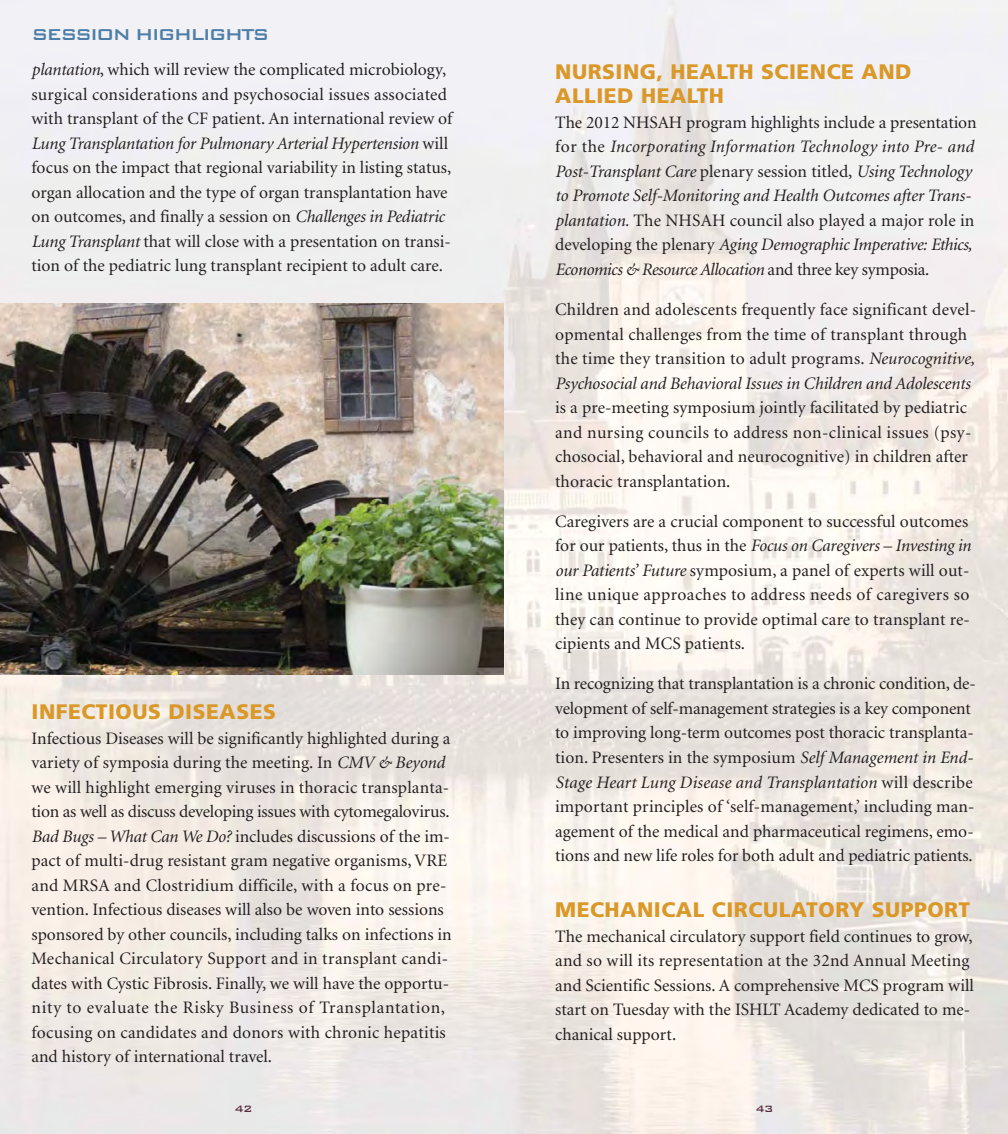
<style>
.page{position:relative;width:1008px;height:1134px;background:#fff}
.page>*{position:absolute;margin:0;border:0;box-sizing:border-box;transform-origin:0 0}
.t1{font:900 21px/24.5px "Frutiger";letter-spacing:.025em;color:#da9829}
.t2{font:500 21px "Bank Gothic BT";letter-spacing:-.095em;color:#4c7ea7}
.t3{font:17.5px/24.5px "Minion";color:#231f20}
.t4{font:italic 17.5px/24.5px "Minion";letter-spacing:-.01em;color:#231f20}
.t5{font:500 12.25px "Bank Gothic BT";color:#572e42}
.s1{font-style:italic}
.s2{font-style:normal}
</style>
<div class="page">
<img style="left:0;top:0;width:1008px;height:1134px">
<img style="left:0;top:303px;width:504px;height:371px">
<p class="t2" style="left:32px;top:21px;width:240px">SESSION HIGHLIGHTS</p>
<p class="t3" style="left:32px;top:59px;width:422px"><span class="s1">plantation</span>, which will review the complicated micro biology, surgical considerations and psychosocial issues associated with transplant of the CF patient. An international review of <span class="s1">Lung Transplantation for Pulmonary Arterial Hypertension</span> will focus on the impact that regional variability in listing status, organ allocation and the type of organ transplantation have on outcomes, and finally a session on <span class="s1">Challenges in Pediatric Lung Transplant</span> that will close with a presentation on transi&shy;tion of the pediatric lung transplant recipient to adult care.</p>
<p class="t1" style="left:32px;top:702px;width:246px">INFECTIOUS DISEASES</p>
<p class="t3" style="left:32px;top:728px;width:422px">Infectious Diseases will be significantly high lighted during a variety of symposia during the meeting. In <span class="s1">CMV &amp; Beyond </span>we will highlight emerging viruses in thoracic transplanta&shy;tion as well as discuss developing issues with cytomegalovirus.<br><span class="s1">Bad Bugs – What Can We Do?</span> includes discussions of the im&shy;pact of multi-drug resistant gram negative organisms, VRE and MRSA and Clostridium difficile, with a focus on pre&shy;vention. Infectious diseases will also be woven into sessions sponsored by other councils, including talks on infections in Mechanical Circulatory Support and in transplant candi&shy;dates with Cystic Fibrosis. Finally, we will have the opportu&shy;nity to evaluate the Risky Business of Transplantation, focusing on candidates and donors with chronic hepatitis and history of international travel.</p>
<p class="t5" style="left:235px;top:1101px;width:19px">42</p>
<p class="t1" style="left:555px;top:61px;width:358px">NURSING, HEALTH SCIENCE AND<br>ALLIED HEALTH</p>
<p class="t4" style="left:555px;top:111px;width:423px"><span class="s2">The 2012 NHSAH program highlights include a presentation for the</span> Incorporating Information Technology into Pre- and Post-Transplant Care <span class="s2">plenary session titled,</span> Using Technology to Promote Self-Monitoring and Health Outcomes after Trans&shy;plantation. <span class="s2">The NHSAH council also played a major role in developing the plenary</span> Aging Demographic Imperative: Ethics, Economics &amp; Resource Allocation <span class="s2">and three key symposia.</span></p>
<p class="t3" style="left:555px;top:299px;width:422px">Children and adolescents frequently face significant devel&shy;opmental challenges from the time of transplant through the time they transition to adult programs. <span class="s1">Neurocognitive, Psychosocial and Behavioral Issues in Children and Adolescents</span></p>
<p class="t3" style="left:555px;top:397px;width:418px">is a pre-meeting symposium jointly facilitated by pediatric and nursing councils to address non-clinical issues (psy&shy;chosocial, behavioral and neurocognitive) in children after thoracic transplantation.</p>
<p class="t3" style="left:555px;top:510px;width:417px">Caregivers are a crucial component to successful outcomes for our patients, thus in the <span class="s1">Focus on Caregivers – Investing in our Patients’ Future</span> symposium, a panel of experts will out&shy;line unique approaches to address needs of caregivers so they can continue to provide optimal care to transplant re&shy;cipients and MCS patients.</p>
<p class="t3" style="left:555px;top:673px;width:422px">In recognizing that transplantation is a chronic condition, de&shy;velopment of self-management strategies is a key component to improving long-term outcomes post thoracic transplanta&shy;tion. Presenters in the symposium <span class="s1">Self Management in End-Stage Heart Lung Disease and Transplantation</span> will describe important principles of ‘self-management,’ including man&shy;agement of the medical and pharmaceutical regimens, emo&shy;tions and new life roles for both adult and pediatric patients.</p>
<p class="t1" style="left:555px;top:899px;width:416px">MECHANICAL CIRCULATORY SUPPORT</p>
<p class="t3" style="left:555px;top:925px;width:420px">The mechanical circulatory support field continues to grow, and so will its represen tation at the 32nd Annual Meeting and Scientific Sessions. A comprehen sive MCS program will start on Tuesday with the ISHLT Academy dedicated to me&shy;chanical support.</p>
<p class="t5" style="left:756px;top:1101px;width:19px">43</p>
</div>
